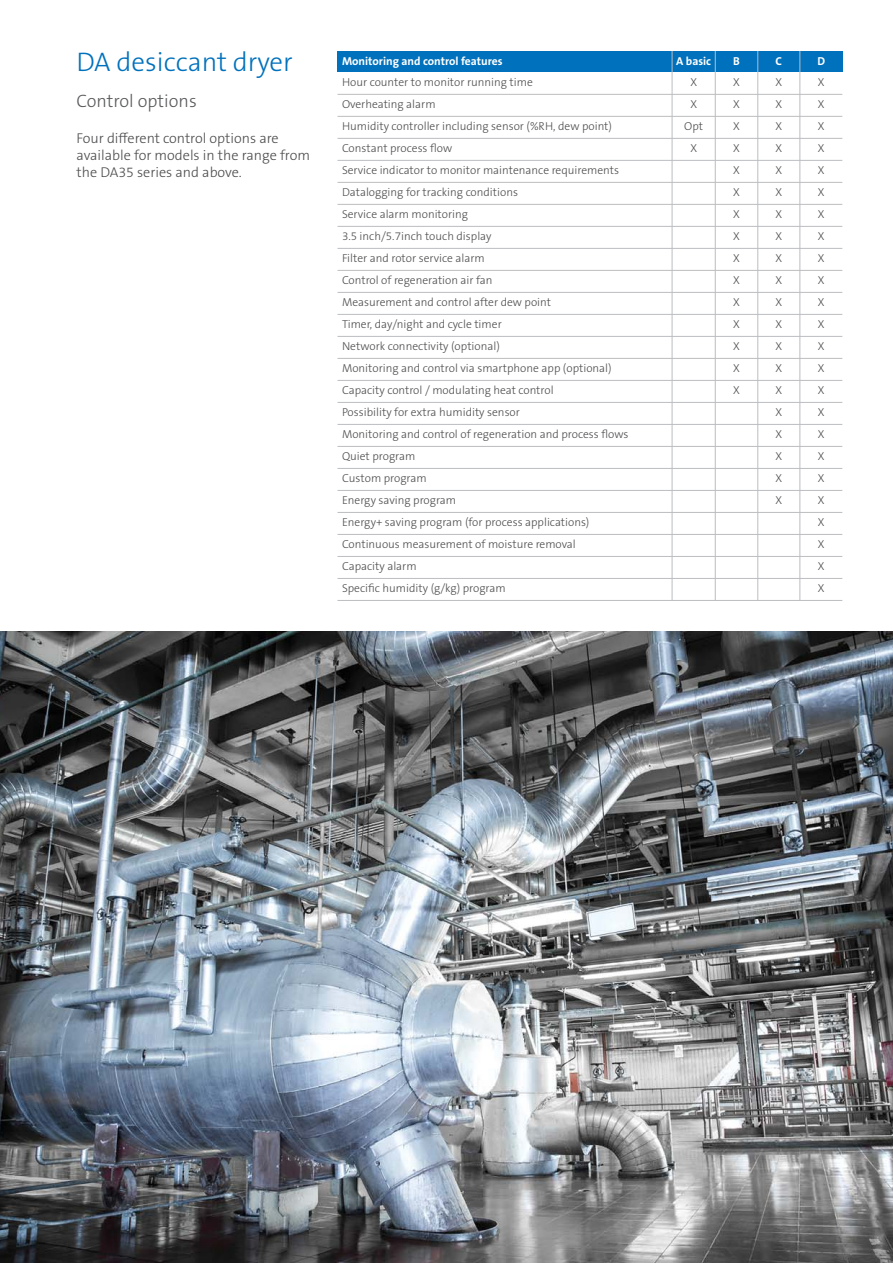
<style>
.page{position:relative;width:893px;height:1263px;background:#fff}
.page>*{position:absolute;margin:0;border:0;box-sizing:border-box;transform-origin:0 0}
.t1{font:300 27px "The Sans B W3";color:#0071bc}
.t2{font:300 18px "The Sans B W3";color:#58595b}
.t3{font:300 14.25px/17px "The Sans B W3";color:#4c4c4e}
.t4{font:300 11.55px "The Sans B W3";color:#4c4c4e}
.t5{font:700 11.55px "The Sans B W7";color:#fff}
</style>
<div class="page">
<img style="left:0;top:631px;width:892px;height:632px">
<div style="left:337px;top:51px;width:335px;height:22px;background:#0071bc"></div>
<div style="left:672px;top:51px;width:43px;height:22px;background:#0071bc"></div>
<div style="left:715px;top:51px;width:42px;height:22px;background:#0071bc"></div>
<div style="left:757px;top:51px;width:42px;height:22px;background:#0071bc"></div>
<div style="left:799px;top:51px;width:43px;height:22px;background:#0071bc"></div>
<hr style="left:671px;top:51px;width:1px;height:550px;background:#bbbdc0">
<hr style="left:715px;top:51px;width:1px;height:550px;background:#bbbdc0">
<hr style="left:757px;top:51px;width:1px;height:550px;background:#bbbdc0">
<hr style="left:799px;top:51px;width:1px;height:550px;background:#bbbdc0">
<hr style="left:337px;top:94px;width:505px;height:1px;background:#bbbdc0">
<hr style="left:337px;top:116px;width:505px;height:1px;background:#bbbdc0">
<hr style="left:337px;top:138px;width:505px;height:1px;background:#bbbdc0">
<hr style="left:337px;top:160px;width:505px;height:1px;background:#bbbdc0">
<hr style="left:337px;top:182px;width:505px;height:1px;background:#bbbdc0">
<hr style="left:337px;top:204px;width:505px;height:1px;background:#bbbdc0">
<hr style="left:337px;top:226px;width:505px;height:1px;background:#bbbdc0">
<hr style="left:337px;top:248px;width:505px;height:1px;background:#bbbdc0">
<hr style="left:337px;top:270px;width:505px;height:1px;background:#bbbdc0">
<hr style="left:337px;top:292px;width:505px;height:1px;background:#bbbdc0">
<hr style="left:337px;top:314px;width:505px;height:1px;background:#bbbdc0">
<hr style="left:337px;top:336px;width:505px;height:1px;background:#bbbdc0">
<hr style="left:337px;top:358px;width:505px;height:1px;background:#bbbdc0">
<hr style="left:337px;top:380px;width:505px;height:1px;background:#bbbdc0">
<hr style="left:337px;top:402px;width:505px;height:1px;background:#bbbdc0">
<hr style="left:337px;top:424px;width:505px;height:1px;background:#bbbdc0">
<hr style="left:337px;top:446px;width:505px;height:1px;background:#bbbdc0">
<hr style="left:337px;top:468px;width:505px;height:1px;background:#bbbdc0">
<hr style="left:337px;top:490px;width:505px;height:1px;background:#bbbdc0">
<hr style="left:337px;top:512px;width:505px;height:1px;background:#bbbdc0">
<hr style="left:337px;top:534px;width:505px;height:1px;background:#bbbdc0">
<hr style="left:337px;top:556px;width:505px;height:1px;background:#bbbdc0">
<hr style="left:337px;top:578px;width:505px;height:1px;background:#bbbdc0">
<hr style="left:337px;top:600px;width:505px;height:1px;background:#bbbdc0">
<h1 class="t1" style="left:77px;top:51px;width:218px">DA desiccant dryer</h1>
<h2 class="t2" style="left:77px;top:94px;width:122px">Control options</h2>
<p class="t3" style="left:77px;top:131px;width:235px">Four different control options are available for models in the range from the DA35 series and above.</p>
<p class="t5" style="left:342px;top:56px;width:162px">Monitoring and control features</p>
<p class="t5" style="left:676px;top:56px;width:37px">A basic</p>
<p class="t5" style="left:733px;top:56px;width:8px">B</p>
<p class="t5" style="left:775px;top:56px;width:8px">C</p>
<p class="t5" style="left:817px;top:56px;width:9px">D</p>
<p class="t4" style="left:342px;top:78px;width:192px">Hour counter to monitor running time</p>
<p class="t4" style="left:690px;top:78px;width:8px">X</p>
<p class="t4" style="left:733px;top:78px;width:8px">X</p>
<p class="t4" style="left:775px;top:78px;width:8px">X</p>
<p class="t4" style="left:817px;top:78px;width:8px">X</p>
<p class="t4" style="left:342px;top:100px;width:95px">Overheating alarm</p>
<p class="t4" style="left:690px;top:100px;width:8px">X</p>
<p class="t4" style="left:733px;top:100px;width:8px">X</p>
<p class="t4" style="left:775px;top:100px;width:8px">X</p>
<p class="t4" style="left:817px;top:100px;width:8px">X</p>
<p class="t4" style="left:342px;top:122px;width:271px">Humidity controller including sensor (%RH, dew point)</p>
<p class="t4" style="left:684px;top:122px;width:20px">Opt</p>
<p class="t4" style="left:733px;top:122px;width:8px">X</p>
<p class="t4" style="left:775px;top:122px;width:8px">X</p>
<p class="t4" style="left:817px;top:122px;width:8px">X</p>
<p class="t4" style="left:342px;top:144px;width:112px">Constant process flow</p>
<p class="t4" style="left:690px;top:144px;width:8px">X</p>
<p class="t4" style="left:733px;top:144px;width:8px">X</p>
<p class="t4" style="left:775px;top:144px;width:8px">X</p>
<p class="t4" style="left:817px;top:144px;width:8px">X</p>
<p class="t4" style="left:342px;top:166px;width:278px">Service indicator to monitor maintenance requirements</p>
<p class="t4" style="left:733px;top:166px;width:8px">X</p>
<p class="t4" style="left:775px;top:166px;width:8px">X</p>
<p class="t4" style="left:817px;top:166px;width:8px">X</p>
<p class="t4" style="left:342px;top:188px;width:177px">Datalogging for tracking conditions</p>
<p class="t4" style="left:733px;top:188px;width:8px">X</p>
<p class="t4" style="left:775px;top:188px;width:8px">X</p>
<p class="t4" style="left:817px;top:188px;width:8px">X</p>
<p class="t4" style="left:342px;top:210px;width:128px">Service alarm monitoring</p>
<p class="t4" style="left:733px;top:210px;width:8px">X</p>
<p class="t4" style="left:775px;top:210px;width:8px">X</p>
<p class="t4" style="left:817px;top:210px;width:8px">X</p>
<p class="t4" style="left:342px;top:232px;width:151px">3.5 inch/5.7inch touch display</p>
<p class="t4" style="left:733px;top:232px;width:8px">X</p>
<p class="t4" style="left:775px;top:232px;width:8px">X</p>
<p class="t4" style="left:817px;top:232px;width:8px">X</p>
<p class="t4" style="left:342px;top:254px;width:144px">Filter and rotor service alarm</p>
<p class="t4" style="left:733px;top:254px;width:8px">X</p>
<p class="t4" style="left:775px;top:254px;width:8px">X</p>
<p class="t4" style="left:817px;top:254px;width:8px">X</p>
<p class="t4" style="left:342px;top:276px;width:152px">Control of regeneration air fan</p>
<p class="t4" style="left:733px;top:276px;width:8px">X</p>
<p class="t4" style="left:775px;top:276px;width:8px">X</p>
<p class="t4" style="left:817px;top:276px;width:8px">X</p>
<p class="t4" style="left:342px;top:298px;width:210px">Measurement and control after dew point</p>
<p class="t4" style="left:733px;top:298px;width:8px">X</p>
<p class="t4" style="left:775px;top:298px;width:8px">X</p>
<p class="t4" style="left:817px;top:298px;width:8px">X</p>
<p class="t4" style="left:342px;top:320px;width:161px">Timer, day/night and cycle timer</p>
<p class="t4" style="left:733px;top:320px;width:8px">X</p>
<p class="t4" style="left:775px;top:320px;width:8px">X</p>
<p class="t4" style="left:817px;top:320px;width:8px">X</p>
<p class="t4" style="left:342px;top:342px;width:159px">Network connectivity (optional)</p>
<p class="t4" style="left:733px;top:342px;width:8px">X</p>
<p class="t4" style="left:775px;top:342px;width:8px">X</p>
<p class="t4" style="left:817px;top:342px;width:8px">X</p>
<p class="t4" style="left:342px;top:364px;width:271px">Monitoring and control via smartphone app (optional)</p>
<p class="t4" style="left:733px;top:364px;width:8px">X</p>
<p class="t4" style="left:775px;top:364px;width:8px">X</p>
<p class="t4" style="left:817px;top:364px;width:8px">X</p>
<p class="t4" style="left:342px;top:386px;width:213px">Capacity control / modulating heat control</p>
<p class="t4" style="left:733px;top:386px;width:8px">X</p>
<p class="t4" style="left:775px;top:386px;width:8px">X</p>
<p class="t4" style="left:817px;top:386px;width:8px">X</p>
<p class="t4" style="left:342px;top:408px;width:179px">Possibility for extra humidity sensor</p>
<p class="t4" style="left:775px;top:408px;width:8px">X</p>
<p class="t4" style="left:817px;top:408px;width:8px">X</p>
<p class="t4" style="left:342px;top:430px;width:288px">Monitoring and control of regeneration and process flows</p>
<p class="t4" style="left:775px;top:430px;width:8px">X</p>
<p class="t4" style="left:817px;top:430px;width:8px">X</p>
<p class="t4" style="left:342px;top:452px;width:75px">Quiet program</p>
<p class="t4" style="left:775px;top:452px;width:8px">X</p>
<p class="t4" style="left:817px;top:452px;width:8px">X</p>
<p class="t4" style="left:342px;top:474px;width:86px">Custom program</p>
<p class="t4" style="left:775px;top:474px;width:8px">X</p>
<p class="t4" style="left:817px;top:474px;width:8px">X</p>
<p class="t4" style="left:342px;top:496px;width:116px">Energy saving program</p>
<p class="t4" style="left:775px;top:496px;width:8px">X</p>
<p class="t4" style="left:817px;top:496px;width:8px">X</p>
<p class="t4" style="left:342px;top:518px;width:249px">Energy+ saving program (for process applications)</p>
<p class="t4" style="left:817px;top:518px;width:8px">X</p>
<p class="t4" style="left:342px;top:540px;width:235px">Continuous measurement of moisture removal</p>
<p class="t4" style="left:817px;top:540px;width:8px">X</p>
<p class="t4" style="left:342px;top:562px;width:76px">Capacity alarm</p>
<p class="t4" style="left:817px;top:562px;width:8px">X</p>
<p class="t4" style="left:342px;top:584px;width:165px">Specific humidity (g/kg) program</p>
<p class="t4" style="left:817px;top:584px;width:8px">X</p>
</div>
